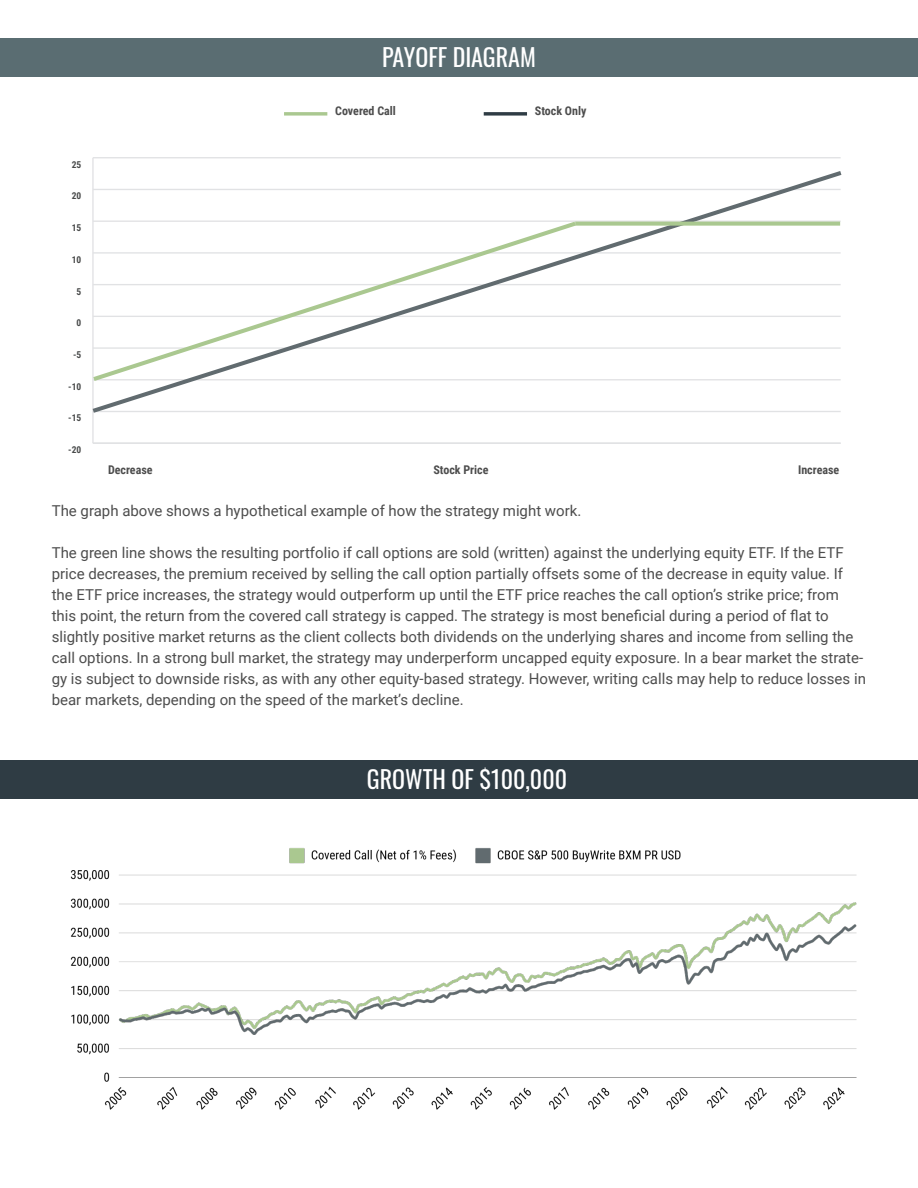
<style>
.page{position:relative;width:918px;height:1188px;background:#fff}
.page>*{position:absolute;margin:0;border:0;box-sizing:border-box;transform-origin:0 0}
.t1{font:24px "Oswald";color:#fff}
.t2{font:15px/21px "Roboto";color:#4d4d4d}
.t3{font:700 12px "Roboto Condensed";color:#4d4d4d}
.t4{font:700 9.45px "Roboto Condensed";color:#484a4a}
</style>
<div class="page">
<div style="left:0;top:760px;width:918px;height:39px;background:#2f3c44"></div>
<div style="left:0;top:38px;width:918px;height:39px;background:#5a6d72"></div>
<hr style="left:92px;top:158px;width:2px;height:285px;background:#e1e2e4">
<hr style="left:93px;top:443px;width:748px;height:1px;background:#e1e2e4">
<hr style="left:93px;top:157px;width:748px;height:1px;background:#e1e2e4">
<svg style="left:92px;top:168px;width:750px;height:248px"></svg>
<svg style="left:92px;top:218px;width:488px;height:166px"></svg>
<svg style="left:575px;top:222px;width:265px;height:4px"></svg>
<svg style="left:284px;top:112px;width:43px;height:4px"></svg>
<svg style="left:484px;top:112px;width:43px;height:4px"></svg>
<img style="left:70px;top:848px;width:787px;height:262px">
<p class="t1" style="left:382px;top:36px;width:155px">PAYOFF DIAGRAM</p>
<p class="t4" style="left:72px;top:158px;width:11px">25</p>
<p class="t4" style="left:72px;top:189px;width:11px">20</p>
<p class="t4" style="left:72px;top:221px;width:11px">15</p>
<p class="t4" style="left:72px;top:253px;width:11px">10</p>
<p class="t4" style="left:76px;top:285px;width:6px">5</p>
<p class="t4" style="left:76px;top:316px;width:6px">0</p>
<p class="t4" style="left:73px;top:348px;width:10px">-5</p>
<p class="t4" style="left:68px;top:380px;width:15px">-10</p>
<p class="t4" style="left:68px;top:411px;width:15px">-15</p>
<p class="t4" style="left:68px;top:443px;width:15px">-20</p>
<p class="t3" style="left:335px;top:102px;width:62px">Covered Call</p>
<p class="t3" style="left:535px;top:102px;width:53px">Stock Only</p>
<p class="t3" style="left:108px;top:461px;width:46px">Decrease</p>
<p class="t3" style="left:433px;top:461px;width:57px">Stock Price</p>
<p class="t3" style="left:798px;top:461px;width:43px">Increase</p>
<p class="t2" style="left:52px;top:499px;width:531px">The graph above shows a hypothetical example of how the strategy might work.</p>
<p class="t2" style="left:52px;top:541px;width:816px">The green line shows the resulting portfolio if call options are sold (written) against the underlying equity ETF. If the ETF price decreases, the premium received by selling the call option partially offsets some of the decrease in equity value. If the ETF price increases, the strategy would outperform up until the ETF price reaches the call option’s strike price; from this point, the return from the covered call strategy is capped. The strategy is most beneficial during a period of flat to slightly positive market returns as the client collects both dividends on the underlying shares and income from selling the call options. In a strong bull market, the strategy may underperform uncapped equity exposure. In a bear market the strate&shy;gy is subject to downside risks, as with any other equity-based strategy. However, writing calls may help to reduce losses in bear markets, depending on the speed of the market’s decline.</p>
<p class="t1" style="left:367px;top:758px;width:202px">GROWTH OF $100,000</p>
</div>
